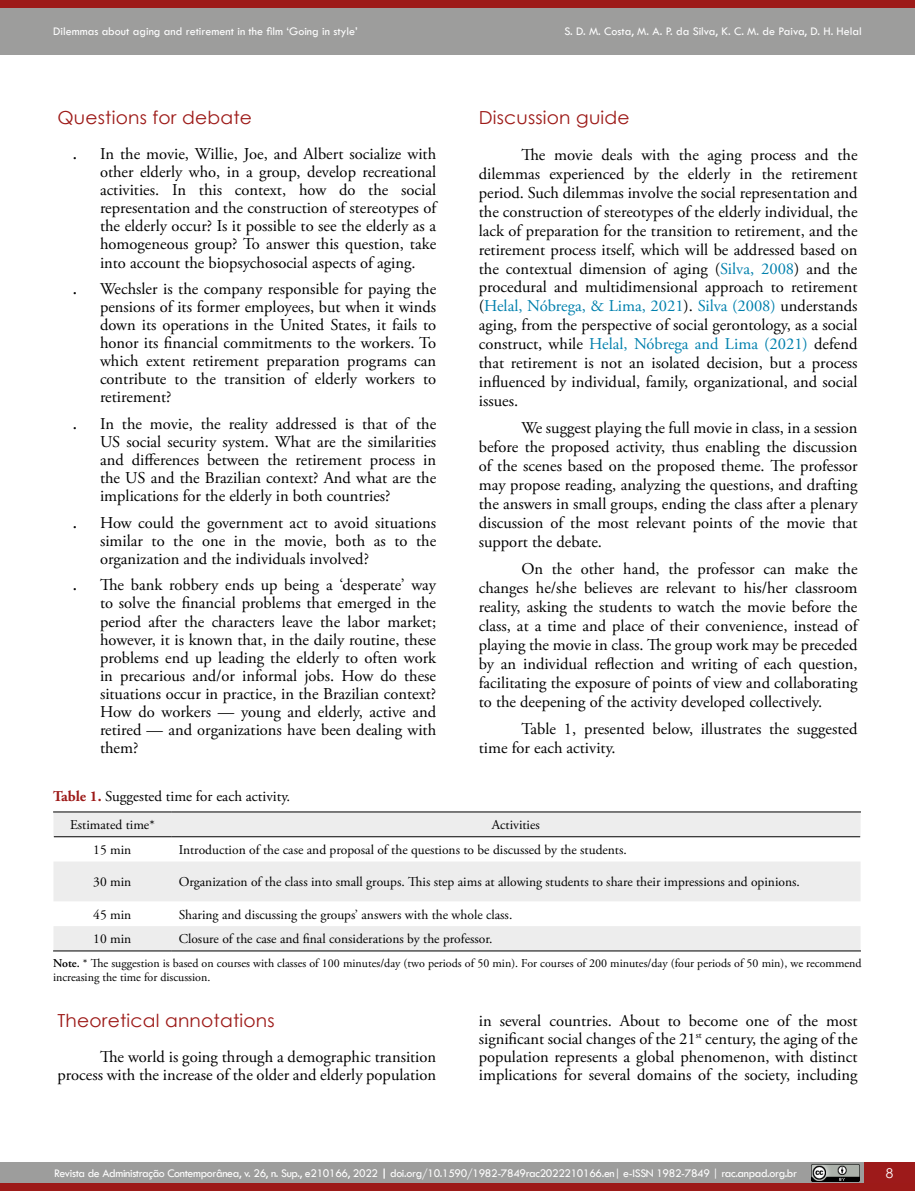
<style>
.page{position:relative;width:915px;height:1191px;background:#fff}
.page>*{position:absolute;margin:0;border:0;box-sizing:border-box;transform-origin:0 0}
.t1{font:18px "Century Gothic";letter-spacing:.01em;color:#9d1a18;scale:1.04 1}
.t2{font:16.5px/18px "Adobe Garamond Pro";color:#000;text-align:justify}
.t3{font:600 16.5px "Adobe Garamond Pro";color:#000}
.t4{font:15px "Adobe Garamond Pro";color:#000}
.t5{font:13.5px "Adobe Garamond Pro";color:#000}
.t6{font:13.5px "Century Gothic";color:#fff}
.t7{font:12px/13.5px "Adobe Garamond Pro";color:#000}
.t8{font:12px "Tw Cen";letter-spacing:-.03em;color:#fff}
.t9{font:12px "Tw Cen";color:#fff}
.s1{color:#0080ad}
.s2{font-weight:700;color:#9d1a18}
.s3{font-weight:600}
.s4{font-weight:700}
</style>
<div class="page">
<div style="left:863px;top:1162px;width:51px;height:21px;background:#9d1a1a"></div>
<div style="left:0;top:0;width:914px;height:54px;background:#9d9d9c"></div>
<div style="left:0;top:0;width:914px;height:7px;background:#9d1a18"></div>
<div style="left:0;top:1162px;width:863px;height:21px;background:#9d9d9c"></div>
<div style="left:0;top:1183px;width:914px;height:8px;background:#9d1a18"></div>
<svg style="left:914px;top:1162px;width:1px;height:29px"></svg>
<img style="left:811px;top:1164px;width:48px;height:17px">
<svg style="left:53px;top:812px;width:807px;height:138px;fill:#ededed"></svg>
<hr style="left:53px;top:811px;width:118px;height:1px;background:#000">
<hr style="left:171px;top:811px;width:689px;height:1px;background:#000">
<hr style="left:54px;top:836px;width:117px;height:1px;background:#000">
<hr style="left:171px;top:836px;width:688px;height:1px;background:#000">
<hr style="left:53px;top:950px;width:118px;height:1px;background:#000">
<hr style="left:171px;top:950px;width:689px;height:1px;background:#000">
<p class="t9" style="left:53px;top:24px;width:306px">Dilemmas about aging and retirement in the film ‘Going in style’</p>
<p class="t9" style="left:564px;top:24px;width:299px">S. D. M. Costa, M. A. P. da Silva, K. C. M. de Paiva, D. H. Helal</p>
<p class="t1" style="left:57px;top:105px;width:188px">Questions for debate</p>
<p class="t3" style="left:73px;top:144px;width:6px">.</p>
<p class="t2" style="left:100px;top:145px;width:337px">In the movie, Willie, Joe, and Albert socialize with other elderly who, in a group, develop recreational activities. In this context, how do the social representation and the construction of stereotypes of the elderly occur? Is it possible to see the elderly as a homogeneous group? To answer this question, take into account the biopsychosocial aspects of aging.</p>
<p class="t3" style="left:73px;top:279px;width:6px">.</p>
<p class="t2" style="left:100px;top:280px;width:337px">Wechsler is the company responsible for paying the pensions of its former employees, but when it winds down its operations in the United States, it fails to honor its financial commitments to the workers. To which extent retirement preparation programs can contribute to the transition of elderly workers to retirement?</p>
<p class="t3" style="left:73px;top:414px;width:6px">.</p>
<p class="t2" style="left:100px;top:415px;width:337px">In the movie, the reality addressed is that of the US social security system. What are the similarities and differences between the retirement process in the US and the Brazilian context? And what are the implications for the elderly in both countries?</p>
<p class="t3" style="left:73px;top:513px;width:6px">.</p>
<p class="t2" style="left:100px;top:514px;width:337px">How could the government act to avoid situations similar to the one in the movie, both as to the organization and the individuals involved?</p>
<p class="t3" style="left:73px;top:575px;width:6px">.</p>
<p class="t2" style="left:100px;top:577px;width:337px">The bank robbery ends up being a ‘desperate’ way to solve the financial problems that emerged in the period after the characters leave the labor market; however, it is known that, in the daily routine, these problems end up leading the elderly to often work in precarious and/or informal jobs. How do these situations occur in practice, in the Brazilian context?<br>How do workers — young and elderly, active and retired — and organizations have been dealing with them?</p>
<p class="t1" style="left:478px;top:105px;width:146px">Discussion guide</p>
<p class="t2" style="left:478px;top:146px;width:380px;line-height:18.9px;text-indent:43px">The movie deals with the aging process and the dilemmas experienced by the elderly in the retirement period. Such dilemmas involve the social representation and the construction of stereotypes of the elderly individual, the lack of preparation for the transition to retirement, and the retirement process itself, which will be addressed based on the contextual dimension of aging (<span class="s1">Silva, 2008</span>) and the procedural and multidimensional approach to retirement (<span class="s1">Helal, Nóbrega, &amp; Lima, 2021</span>). <span class="s1">Silva (2008)</span> understands aging, from the perspective of social gerontology, as a social construct, while <span class="s1">Helal, Nóbrega and Lima (2021)</span> defend that retirement is not an isolated decision, but a process influenced by individual, family, organizational, and social issues.</p>
<p class="t2" style="left:478px;top:419px;width:380px;line-height:18.9px;text-indent:43px">We suggest playing the full movie in class, in a session before the proposed activity, thus enabling the discussion of the scenes based on the proposed theme. The professor may propose reading, analyzing the questions, and drafting the answers in small groups, ending the class after a plenary discussion of the most relevant points of the movie that support the debate.</p>
<p class="t2" style="left:478px;top:560px;width:380px;line-height:18.9px;text-indent:43px">On the other hand, the professor can make the changes he/she believes are relevant to his/her classroom reality, asking the students to watch the movie before the class, at a time and place of their convenience, instead of playing the movie in class. The group work may be preceded by an individual reflection and writing of each question, facilitating the exposure of points of view and collaborating to the deepening of the activity developed collectively.</p>
<p class="t2" style="left:478px;top:720px;width:380px;line-height:18.9px;text-indent:43px">Table 1, presented below, illustrates the suggested time for each activity.</p>
<p class="t4" style="left:53px;top:787px;width:239px"><span class="s2">Table 1.</span> Suggested time for each activity.</p>
<p class="t5" style="left:70px;top:817px;width:86px">Estimated time*</p>
<p class="t5" style="left:491px;top:817px;width:49px">Activities</p>
<p class="t5" style="left:93px;top:841px;width:40px">15 min</p>
<p class="t5" style="left:179px;top:841px;width:449px">Introduction of the case and proposal of the questions to be discussed by the students.</p>
<p class="t5" style="left:93px;top:874px;width:40px">30 min</p>
<p class="t5" style="left:179px;top:874px;width:622px">Organization of the class into small groups. This step aims at allowing students to share their impressions and opinions.</p>
<p class="t5" style="left:93px;top:906px;width:40px">45 min</p>
<p class="t5" style="left:179px;top:906px;width:335px">Sharing and discussing the groups’ answers with the whole class.</p>
<p class="t5" style="left:93px;top:931px;width:40px">10 min</p>
<p class="t5" style="left:179px;top:931px;width:315px">Closure of the case and final considerations by the professor.</p>
<p class="t7" style="left:53px;top:957px;width:809px"><span class="s3">Note.</span> * The suggestion is based on courses with classes of 100 minutes/day (two periods of 50 min). For courses of 200 minutes/day (four periods of 50 min), we recommend increasing the time for discussion.</p>
<p class="t1" style="left:57px;top:1008px;width:210px">Theoretical annotations</p>
<p class="t2" style="left:57px;top:1048px;width:380px;text-align:right">The world is going through a demographic transition process with the increase of the older and elderly population</p>
<p class="t2" style="left:478px;top:1012px;width:380px">in several countries. About to become one of the most significant social changes of the 21<sup>st</sup> century, the aging of the population represents a global phenomenon, with distinct implications for several domains of the society, including</p>
<p class="t8" style="left:54px;top:1166px;width:744px">Revista de Administração Contemporânea, v. 26, n. Sup., e210166, 2022 <span class="s4">|</span> doi.org/10.1590/1982-7849rac2022210166.en| e-ISSN 1982-7849 | rac.anpad.org.br</p>
<p class="t6" style="left:885px;top:1163px;width:9px">8</p>
</div>
